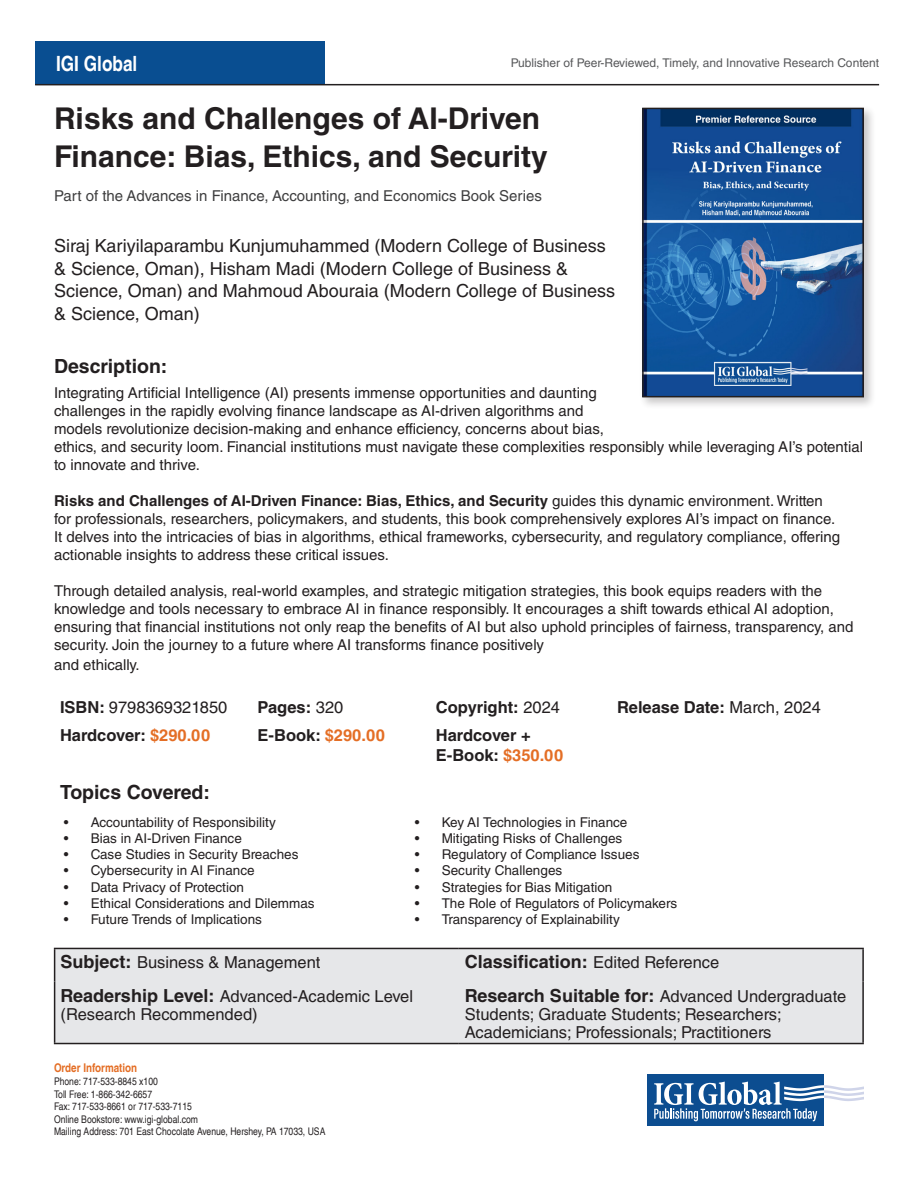
<style>
.page{position:relative;width:918px;height:1188px;background:#fff}
.page>*{position:absolute;margin:0;border:0;box-sizing:border-box;transform-origin:0 0}
.t1{font:700 30px/37.5px "Helvetica LT Std";color:#231f20}
.t2{font:700 condensed 21px "Helvetica LT";color:#fff}
.Description_2{font:700 19.5px "Helvetica LT Std";color:#231f20}
.Description_1{font:700 19.5px "Helvetica LT Std";color:#231f20}
.ISBN{font:18px/22.5px "Helvetica LT Std";color:#231f20}
.Description_2-2{font:700 18px "Helvetica LT Std";color:#231f20}
.Description_2-3{font:16.5px/18px "Helvetica LT Std";color:#231f20}
.Description_2-4{font:700 16.5px/19.8px "Helvetica LT Std";color:#231f20}
.Description_1-2{font:700 16.5px "Helvetica LT Std";color:#231f20}
.Description_2-5{font:15px/18px "Helvetica LT Std";color:#231f20}
.ISBN-2{font:15px "Helvetica LT Std";color:#3e3e3f}
.t3{font:13.5px "Helvetica LT Std";color:#231f20}
.t4{font:12px "Helvetica LT Std";color:#57585a}
.t5{font:700 condensed 12px "Helvetica LT";color:#e46e25}
.t6{font:condensed 10.5px/12.6px "Helvetica LT";color:#231f20}
.s1{font-weight:700}
.s2{font-weight:400}
.s3{color:#e46e25}
.s4{font-weight:700;font-size:18px}
.s5{font-weight:400;font-size:16.5px}
</style>
<div class="page">
<div style="left:35px;top:41px;width:290px;height:44px;background:#094e91"></div>
<svg style="left:647px;top:1125px;width:177px;height:1px"></svg>
<div style="left:647px;top:1074px;width:177px;height:51px;background:#0c4d90"></div>
<svg style="left:654px;top:1082px;width:210px;height:39px"></svg>
<hr style="left:35px;top:84px;width:844px;height:1px;background:#231f20">
<div style="left:639px;top:105px;width:237px;height:305px;background:#231f20;opacity:.25"></div>
<img style="left:645px;top:111px;width:216px;height:283px">
<div style="left:642px;top:108px;width:222px;height:289px;border:2px solid #231f20"></div>
<div style="left:55px;top:949px;width:807px;height:94px;background:#e6e7e9"></div>
<hr style="left:54px;top:948px;width:405px;height:1px;background:#231f20">
<hr style="left:54px;top:949px;width:1px;height:33px;background:#231f20">
<hr style="left:459px;top:948px;width:405px;height:1px;background:#231f20">
<hr style="left:862px;top:949px;width:2px;height:33px;background:#231f20">
<hr style="left:54px;top:982px;width:1px;height:61px;background:#231f20">
<hr style="left:862px;top:982px;width:2px;height:61px;background:#231f20">
<hr style="left:54px;top:1043px;width:405px;height:1px;background:#231f20">
<hr style="left:459px;top:1043px;width:405px;height:1px;background:#231f20">
<p class="t2" style="left:56px;top:50px;width:83px">IGI Global</p>
<p class="t4" style="left:511px;top:56px;width:370px">Publisher of Peer-Reviewed, Timely, and Innovative Research Content</p>
<p class="t1" style="left:54px;top:99px;width:495px">Risks and Challenges of AI-Driven<br>Finance: Bias, Ethics, and Security</p>
<p class="ISBN-2" style="left:54px;top:187px;width:489px">Part of the Advances in Finance, Accounting, and Economics Book Series</p>
<p class="ISBN" style="left:54px;top:235px;width:563px">Siraj Kariyilaparambu Kunjumuhammed (Modern College of Business &amp; Science, Oman), Hisham Madi (Modern College of Business &amp; Science, Oman) and Mahmoud Abouraia (Modern College of Business &amp; Science, Oman)</p>
<p class="Description_1" style="left:54px;top:354px;width:115px">Description:</p>
<p class="Description_2-5" style="left:54px;top:383px;width:811px">Integrating Artificial Intelligence (AI) presents immense opportunities and daunting<br>challenges in the rapidly evolving finance landscape as AI-driven algorithms and<br>models revolutionize decision-making and enhance efficiency, concerns about bias,<br>ethics, and security loom. Financial institutions must navigate these complexities responsibly while leveraging AI’s potential to innovate and thrive.</p>
<p class="Description_2-5" style="left:54px;top:491px;width:788px"><span class="s1">Risks and Challenges of AI-Driven Finance: Bias, Ethics, and Security</span> guides this dynamic environment. Written for professionals, researchers, policymakers, and students, this book comprehensively explores AI’s impact on finance.<br>It delves into the intricacies of bias in algorithms, ethical frameworks, cybersecurity, and regulatory compliance, offering actionable insights to address these critical issues.</p>
<p class="Description_2-5" style="left:54px;top:581px;width:801px">Through detailed analysis, real-world examples, and strategic mitigation strategies, this book equips readers with the knowledge and tools necessary to embrace AI in finance responsibly. It encourages a shift towards ethical AI adoption, ensuring that financial institutions not only reap the benefits of AI but also uphold principles of fairness, transparency, and security. Join the journey to a future where AI transforms finance positively</p>
<p class="Description_2-5" style="left:54px;top:655px;width:87px">and ethically.</p>
<p class="Description_2-3" style="left:60px;top:698px;width:169px"><span class="s1">ISBN:</span> 9798369321850</p>
<p class="Description_1-2" style="left:258px;top:697px;width:87px">Pages: <span class="s2">320</span></p>
<p class="Description_1-2" style="left:436px;top:697px;width:126px">Copyright: <span class="s2">2024</span></p>
<p class="Description_1-2" style="left:617px;top:697px;width:205px">Release Date: <span class="s2">March, 2024</span></p>
<p class="Description_2-4" style="left:60px;top:725px;width:152px">Hardcover: <span class="s3">$290.00</span></p>
<p class="Description_2-4" style="left:258px;top:725px;width:129px">E-Book: <span class="s3">$290.00</span></p>
<p class="Description_2-4" style="left:436px;top:725px;width:129px">Hardcover +<br>E-Book: <span class="s3">$350.00</span></p>
<p class="Description_2" style="left:60px;top:781px;width:152px">Topics Covered:</p>
<p class="t3" style="left:64px;top:814px;width:214px">• Accountability of Responsibility</p>
<p class="t3" style="left:64px;top:830px;width:180px">• Bias in AI-Driven Finance</p>
<p class="t3" style="left:64px;top:847px;width:236px">• Case Studies in Security Breaches</p>
<p class="t3" style="left:64px;top:863px;width:192px">• Cybersecurity in AI Finance</p>
<p class="t3" style="left:64px;top:879px;width:182px">• Data Privacy of Protection</p>
<p class="t3" style="left:64px;top:895px;width:252px">• Ethical Considerations and Dilemmas</p>
<p class="t3" style="left:64px;top:911px;width:200px">• Future Trends of Implications</p>
<p class="t3" style="left:415px;top:814px;width:214px">• Key AI Technologies in Finance</p>
<p class="t3" style="left:415px;top:830px;width:209px">• Mitigating Risks of Challenges</p>
<p class="t3" style="left:415px;top:847px;width:226px">• Regulatory of Compliance Issues</p>
<p class="t3" style="left:415px;top:863px;width:149px">• Security Challenges</p>
<p class="t3" style="left:415px;top:879px;width:199px">• Strategies for Bias Mitigation</p>
<p class="t3" style="left:415px;top:895px;width:264px">• The Role of Regulators of Policymakers</p>
<p class="t3" style="left:415px;top:911px;width:207px">• Transparency of Explainability</p>
<p class="Description_2-3" style="left:61px;top:954px;width:261px"><span class="s4">Subject:</span> Business &amp; Management</p>
<p class="Description_2-2" style="left:465px;top:951px;width:256px">Classification: <span class="s5">Edited Reference</span></p>
<p class="Description_2-3" style="left:61px;top:987px;width:354px"><span class="s4">Readership Level:</span> Advanced-Academic Level (Research Recommended)</p>
<p class="Description_2-3" style="left:465px;top:987px;width:383px"><span class="s4">Research Suitable for:</span> Advanced Undergraduate<br>Students; Graduate Students; Researchers;<br>Academicians; Professionals; Practitioners</p>
<p class="t5" style="left:54px;top:1061px;width:85px">Order Information</p>
<p class="t6" style="left:54px;top:1075px;width:273px">Phone: 717-533-8845 x100<br>Toll Free: 1-866-342-6657<br>Fax: 717-533-8661 or 717-533-7115<br>Online Bookstore: www.igi-global.com<br>Mailing Address: 701 East Chocolate Avenue, Hershey, PA 17033, USA</p>
</div>
